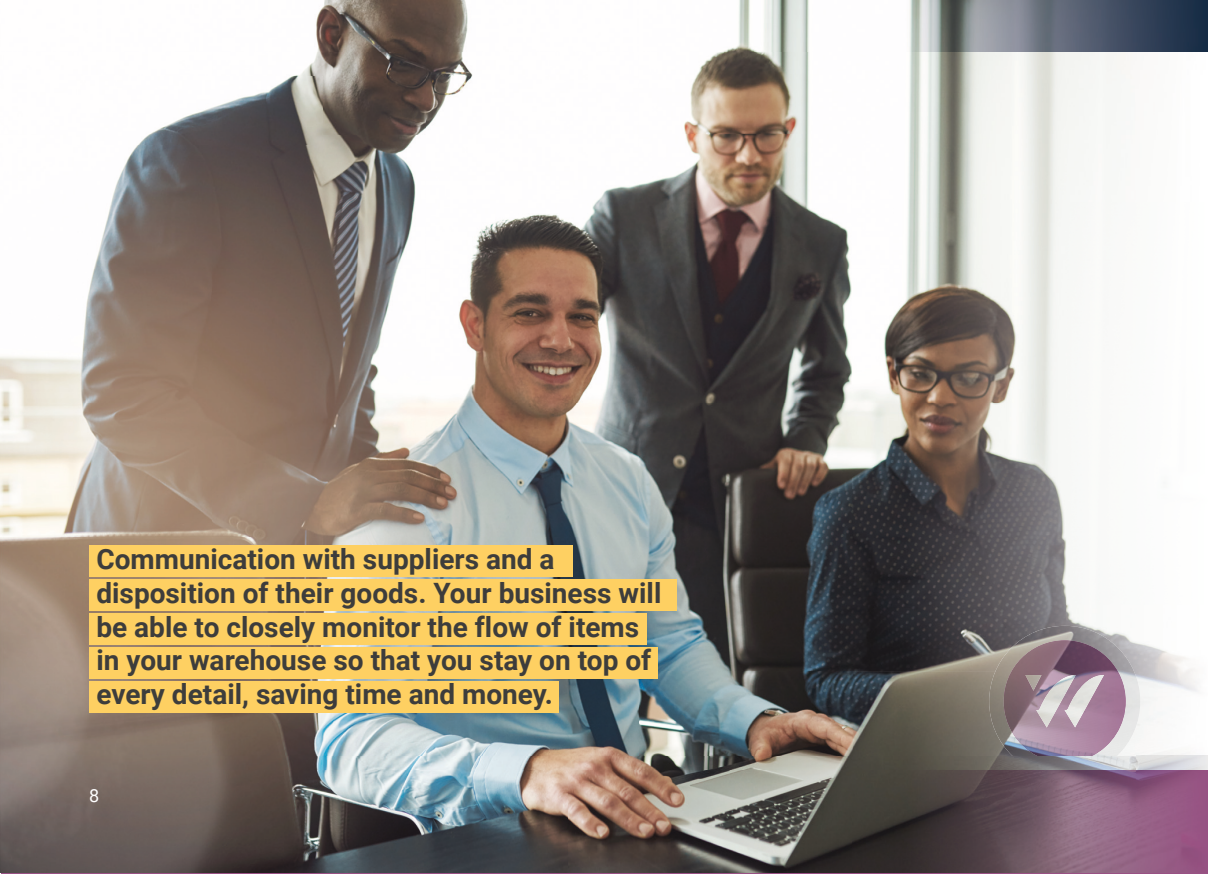
<style>
.page{position:relative;width:1208px;height:874px;background:#fff}
.page>*{position:absolute;margin:0;border:0;box-sizing:border-box;transform-origin:0 0}
.t1{font:700 28px/33.6px "Roboto";color:#3d3d3c}
.t2{font:20px "Roboto";color:#fff}
.t3{font:18px "Roboto";color:#fff}
</style>
<div class="page">
<img style="left:0;top:144px;width:213px;height:661px">
<img style="left:213px;top:51px;width:852px;height:620px">
<img style="left:1065px;top:51px;width:143px;height:704px">
<img style="left:213px;top:671px;width:776px;height:84px">
<img style="left:0;top:805px;width:1px;height:67px">
<img style="left:989px;top:625px;width:151px;height:130px">
<img style="left:1003px;top:640px;width:122px;height:115px">
<img style="left:0;top:755px;width:1137px;height:28px">
<img style="left:1px;top:769px;width:1207px;height:103px">
<img style="left:90px;top:785px;width:9px;height:14px">
<img style="left:316px;top:1px;width:892px;height:50px">
<img style="left:139px;top:76px;width:184px;height:68px">
<img style="left:1036px;top:674px;width:28px;height:53px">
<img style="left:1064px;top:674px;width:40px;height:53px">
<img style="left:1025px;top:674px;width:16px;height:16px">
<div style="left:89px;top:579px;width:588px;height:31px;background:#fed062"></div>
<div style="left:89px;top:545px;width:484px;height:31px;background:#fed062"></div>
<div style="left:89px;top:613px;width:557px;height:31px;background:#fed062"></div>
<div style="left:89px;top:646px;width:569px;height:31px;background:#fed062"></div>
<div style="left:89px;top:680px;width:469px;height:32px;background:#fed062"></div>
<p class="t1" style="left:96px;top:541px;width:566px">Communication with suppliers and a disposition of their goods. Your business will be able to closely monitor the flow of items in your warehouse so that you stay on top of every detail, saving time and money.</p>
<p class="t2" style="left:89px;top:778px;width:13px">8</p>
<p class="t3" style="left:89px;top:783px;width:12px">8</p>
</div>
